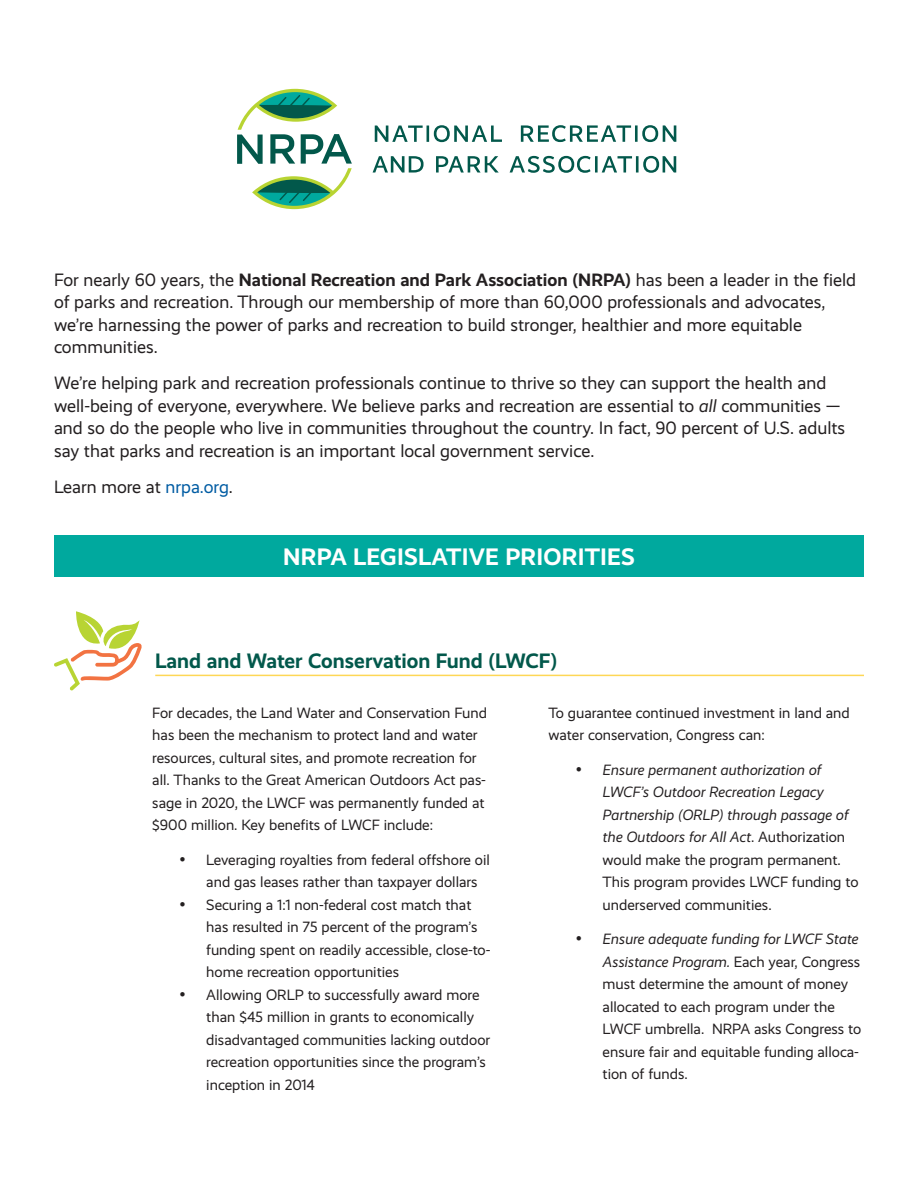
<style>
.page{position:relative;width:918px;height:1188px;background:#fff}
.page>*{position:absolute;margin:0;border:0;box-sizing:border-box;transform-origin:0 0}
.t1{font:700 24px "Realist";letter-spacing:.01em;color:#fff}
.t2{font:700 21px "Realist";color:#02584b}
.t3{font:18px/22.5px "Realist";color:#231f20}
.t4{font:15px/22.5px "Realist";color:#231f20}
.t5{font:italic 15px/22.5px "Realist";color:#231f20}
.s1{font-weight:700}
.s2{font-style:italic}
.s3{color:#015ca3}
.s4{font-style:normal}
</style>
<div class="page">
<div style="left:54px;top:536px;width:810px;height:41px;background:#00a99e"></div>
<hr style="left:155px;top:675px;width:709px;height:1px;background:#fed756">
<svg style="left:54px;top:611px;width:88px;height:79px"></svg>
<svg style="left:237px;top:88px;width:115px;height:122px"></svg>
<svg style="left:373px;top:125px;width:303px;height:48px"></svg>
<p class="t3" style="left:54px;top:268px;width:804px">For nearly 60 years, the <span class="s1">National Recreation and Park Association (NRPA)</span> has been a leader in the field of parks and recreation. Through our membership of more than 60,000 professionals and advocates, we’re harnessing the power of parks and recreation to build stronger, healthier and more equitable communities.</p>
<p class="t3" style="left:54px;top:372px;width:793px">We’re helping park and recreation professionals continue to thrive so they can support the health and well-being of everyone, everywhere. We believe parks and recreation are essential to <span class="s2">all</span> communities — and so do the people who live in communities throughout the country. In fact, 90 percent of U.S. adults say that parks and recreation is an important local government service.</p>
<p class="t3" style="left:54px;top:475px;width:180px">Learn more at <span class="s3">nrpa.org</span>.</p>
<p class="t1" style="left:283px;top:543px;width:353px">NRPA LEGISLATIVE PRIORITIES</p>
<p class="t2" style="left:155px;top:648px;width:404px">Land and Water Conservation Fund (LWCF)</p>
<p class="t4" style="left:152px;top:702px;width:336px">For decades, the Land Water and Conservation Fund has been the mechanism to protect land and water resources, cultural sites, and promote recreation for all. Thanks to the Great American Outdoors Act pas&shy;sage in 2020, the LWCF was permanently funded at $900 million. Key benefits of LWCF include:</p>
<p class="t4" style="left:206px;top:849px;width:285px;text-indent:-27px">• Leveraging royalties from federal offshore oil and gas leases rather than taxpayer dollars</p>
<p class="t4" style="left:206px;top:894px;width:286px;text-indent:-27px">• Securing a 1:1 non-federal cost match that has resulted in 75 percent of the program’s funding spent on readily accessible, close-to&shy;home recreation opportunities</p>
<p class="t4" style="left:206px;top:984px;width:285px;text-indent:-27px">• Allowing ORLP to successfully award more than $45 million in grants to economically disadvantaged communities lacking outdoor recreation opportunities since the program’s inception in 2014</p>
<p class="t4" style="left:549px;top:702px;width:303px">To guarantee continued investment in land and water conservation, Congress can:</p>
<p class="t5" style="left:603px;top:759px;width:257px;text-indent:-27px">• Ensure permanent authorization of LWCF’s Outdoor Recreation Legacy Partnership (ORLP) through passage of the Outdoors for All Act<span class="s4">. Authorization would make the program permanent.<br>This program provides LWCF funding to underserved communities.</span></p>
<p class="t4" style="left:603px;top:928px;width:260px;text-indent:-27px">• <span class="s2">Ensure adequate funding for LWCF State Assistance Program.</span> Each year, Congress must determine the amount of money allocated to each program under the LWCF umbrella. NRPA asks Congress to ensure fair and equitable funding alloca&shy;tion of funds.</p>
</div>
